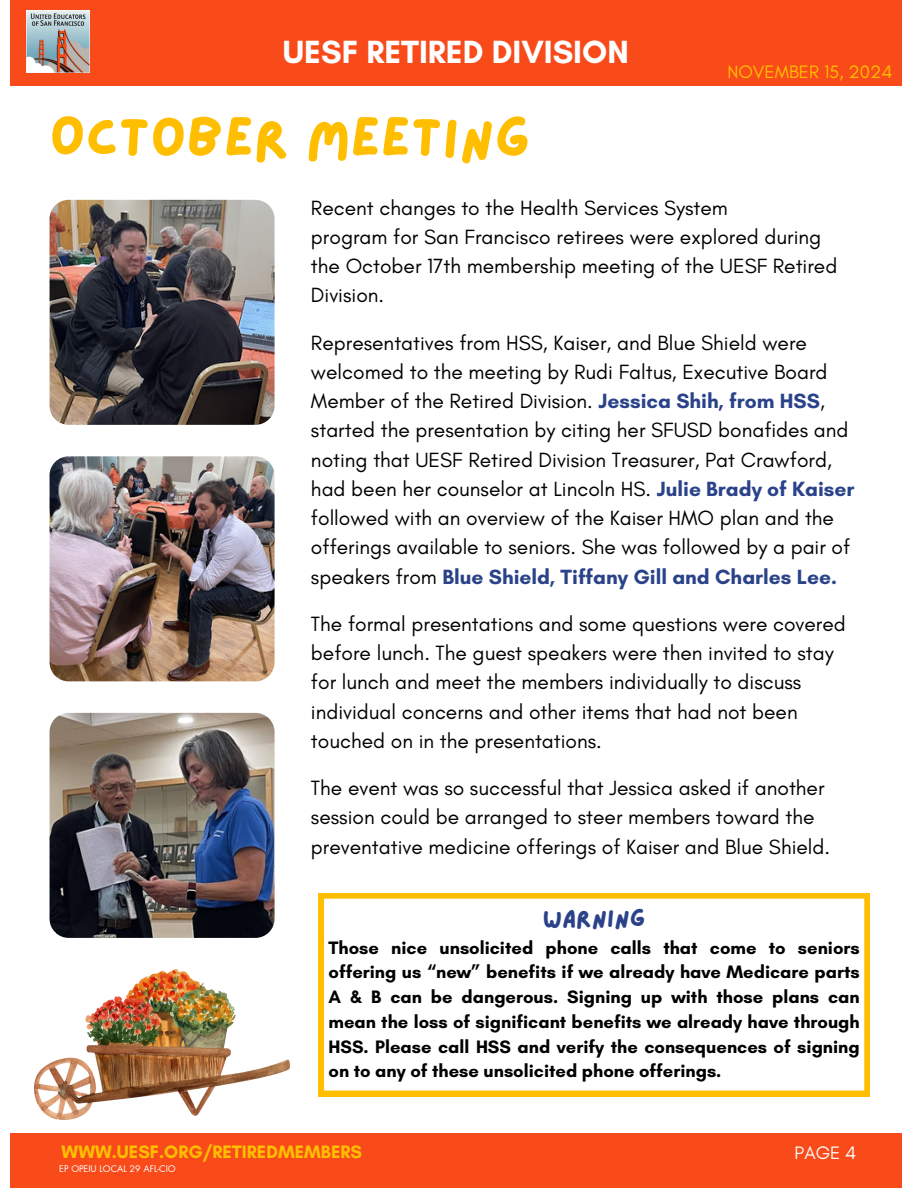
<style>
.page{position:relative;width:918px;height:1188px;background:#fff}
.page>*{position:absolute;margin:0;border:0;box-sizing:border-box;transform-origin:0 0}
.t1{font:55.65px "Lazydog";color:#ffbf00}
.t2{font:700 32.7px "Glacial Indifference";color:#fff}
.t3{font:24.3px "Lazydog";color:#2a4289}
.t4{font:21px/29.2px "Glacial Indifference";color:#000}
.t5{font:700 18.3px/24.8px "Glacial Indifference";color:#000;text-align:justify}
.t6{font:700 18.3px "Glacial Indifference";color:#ffbf00}
.t7{font:18.3px "Glacial Indifference";color:#ffbf00}
.t8{font:18.3px "Glacial Indifference";color:#fff}
.t9{font:9px "Futura LT Pro";color:#fff}
.s1{font-weight:700;color:#2a4289}
</style>
<div class="page">
<div style="left:10px;top:0;width:892px;height:86px;background:#f94a1a"></div>
<div style="left:10px;top:1134px;width:892px;height:54px;background:#f94a1a"></div>
<img style="left:50px;top:200px;width:225px;height:225px">
<img style="left:50px;top:456px;width:225px;height:225px">
<img style="left:26px;top:11px;width:63px;height:62px">
<img style="left:50px;top:713px;width:225px;height:225px">
<svg style="left:318px;top:893px;width:552px;height:203px"></svg>
<img style="left:34px;top:969px;width:256px;height:150px">
<h6 class="t2" style="left:283px;top:32px;width:347px">UESF RETIRED DIVISION</h6>
<h5 class="t1" style="left:50px;top:111px;width:482px">October Meeting</h5>
<h4 class="t7" style="left:727px;top:60px;width:167px">NOVEMBER 15, 2024</h4>
<p class="t4" style="left:311px;top:193px;width:528px">Recent changes to the Health Services System<br>program for San Francisco retirees were explored during the October 17th membership meeting of the UESF Retired Division.</p>
<p class="t4" style="left:311px;top:328px;width:545px">Representatives from HSS, Kaiser, and Blue Shield were welcomed to the meeting by Rudi Faltus, Executive Board Member of the Retired Division. <span class="s1">Jessica Shih, from HSS</span>, started the presentation by citing her SFUSD bonafides and noting that UESF Retired Division Treasurer, Pat Crawford, had been her counselor at Lincoln HS. <span class="s1">Julie Brady of Kaiser </span>followed with an overview of the Kaiser HMO plan and the offerings available to seniors. She was followed by a pair of speakers from <span class="s1">Blue Shield, Tiffany Gill and Charles Lee.</span></p>
<h3 class="t4" style="left:311px;top:609px;width:536px">The formal presentations and some questions were covered before lunch. The guest speakers were then invited to stay for lunch and meet the members individually to discuss individual concerns and other items that had not been touched on in the presentations.</h3>
<h3 class="t4" style="left:311px;top:773px;width:521px">The event was so successful that Jessica asked if another session could be arranged to steer members toward the preventative medicine offerings of Kaiser and Blue Shield.</h3>
<p class="t3" style="left:543px;top:906px;width:104px">WARNING</p>
<p class="t5" style="left:329px;top:935px;width:533px">Those nice unsolicited phone calls that come to seniors offering us “new” benefits if we already have Medicare parts A &amp; B can be dangerous. Signing up with those plans can mean the loss of significant benefits we already have through HSS. Please call HSS and verify the consequences of signing on to any of these unsolicited phone offerings.</p>
<h3 class="t6" style="left:62px;top:1141px;width:302px">WWW.UESF.ORG/RETIREDMEMBERS</h3>
<h3 class="t8" style="left:795px;top:1142px;width:63px">PAGE 4</h3>
<p class="t9" style="left:59px;top:1165px;width:118px">EP OPEIU LOCAL 29 AFL-CIO</p>
</div>
